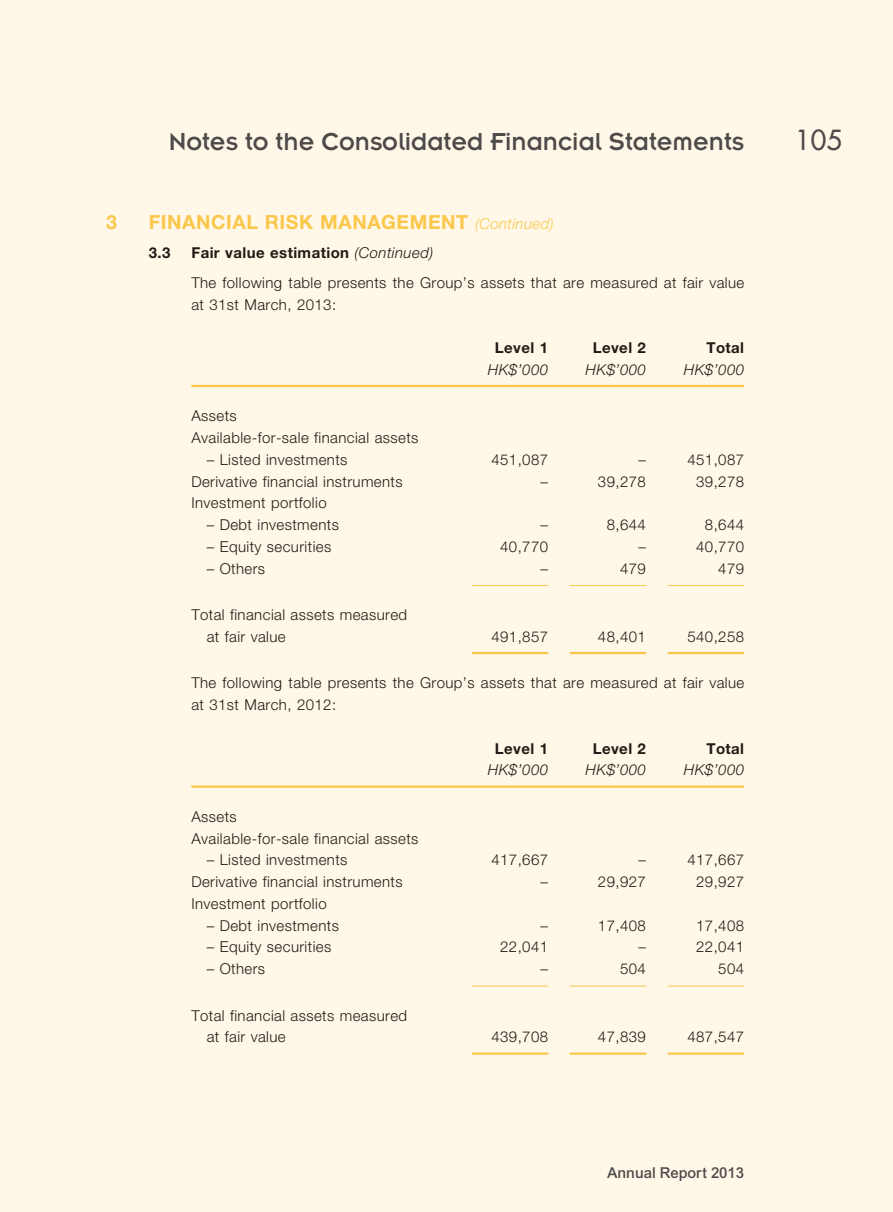
<style>
.page{position:relative;width:893px;height:1212px;background:#fff8e8}
.page>*{position:absolute;margin:0;border:0;box-sizing:border-box;transform-origin:0 0}
.t1{font:27px "Insignia LT Std";color:#4d4a4a}
.t2{font:500 27px "Futura Std";color:#4d4a4a}
.t3{font:700 19.5px "Helvetica Neue LT Std";letter-spacing:.03em;color:#fbc74b}
.t4{font:300 15px/21.8px "Helvetica Neue LT Std";letter-spacing:.03em;color:#231916}
.t5{font:italic 300 15px "Helvetica Neue LT Std";letter-spacing:.03em;color:#231916}
.t6{font:700 15px "Helvetica Neue LT Std";letter-spacing:.03em;color:#231916}
.t7{font:500 15px "Arial MT Std";color:#4d4a4a}
.s1{font-weight:300;font-style:italic;font-size:15px}
.s2{font-weight:700}
.s3{font-style:italic}
</style>
<div class="page">
<hr style="left:191px;top:385px;width:553px;height:2px;background:#fbc74b">
<hr style="left:472px;top:585px;width:76px;height:1px;background:#fbc74b">
<hr style="left:570px;top:585px;width:76px;height:1px;background:#fbc74b">
<hr style="left:668px;top:585px;width:76px;height:1px;background:#fbc74b">
<hr style="left:472px;top:652px;width:76px;height:2px;background:#fbc74b">
<hr style="left:570px;top:652px;width:76px;height:2px;background:#fbc74b">
<hr style="left:668px;top:652px;width:76px;height:2px;background:#fbc74b">
<hr style="left:191px;top:785px;width:553px;height:3px;background:#fbc74b">
<hr style="left:472px;top:986px;width:76px;height:1px;background:#fbc74b">
<hr style="left:570px;top:986px;width:76px;height:1px;background:#fbc74b">
<hr style="left:668px;top:986px;width:76px;height:1px;background:#fbc74b">
<hr style="left:472px;top:1052px;width:76px;height:3px;background:#fbc74b">
<hr style="left:570px;top:1052px;width:76px;height:3px;background:#fbc74b">
<hr style="left:668px;top:1052px;width:76px;height:3px;background:#fbc74b">
<h1 class="t1" style="left:169px;top:128px;width:577px">Notes to the Consolidated Financial Statements</h1>
<h1 class="t2" style="left:795px;top:123px;width:48px">105</h1>
<h2 class="t3" style="left:106px;top:210px;width:12px">3</h2>
<h2 class="t3" style="left:149px;top:210px;width:406px">FINANCIAL RISK MANAGEMENT <span class="s1">(Continued)</span></h2>
<p class="t6" style="left:149px;top:243px;width:23px">3.3</p>
<p class="t4" style="left:191px;top:237px;width:555px;line-height:30.3px"><span class="s2">Fair value estimation</span> <span class="s3">(Continued)<br></span>The following table presents the Group’s assets that are measured at fair value</p>
<p class="t4" style="left:191px;top:293px;width:146px">at 31st March, 2013:</p>
<p class="t6" style="left:495px;top:338px;width:55px">Level 1</p>
<p class="t6" style="left:593px;top:338px;width:55px">Level 2</p>
<p class="t6" style="left:706px;top:338px;width:39px">Total</p>
<p class="t5" style="left:488px;top:361px;width:62px">HK$’000</p>
<p class="t5" style="left:586px;top:361px;width:62px">HK$’000</p>
<p class="t5" style="left:684px;top:361px;width:62px">HK$’000</p>
<p class="t4" style="left:191px;top:405px;width:229px">Assets<br>Available-for-sale financial assets</p>
<p class="t4" style="left:207px;top:448px;width:142px">– Listed investments</p>
<p class="t4" style="left:491px;top:448px;width:58px">451,087</p>
<p class="t4" style="left:638px;top:448px;width:9px">–</p>
<p class="t4" style="left:687px;top:448px;width:58px">451,087</p>
<p class="t4" style="left:191px;top:470px;width:213px">Derivative financial instruments</p>
<p class="t4" style="left:541px;top:470px;width:9px">–</p>
<p class="t4" style="left:598px;top:470px;width:49px">39,278</p>
<p class="t4" style="left:696px;top:470px;width:49px">39,278</p>
<p class="t4" style="left:191px;top:492px;width:137px">Investment portfolio</p>
<p class="t4" style="left:207px;top:514px;width:134px">– Debt investments</p>
<p class="t4" style="left:541px;top:514px;width:9px">–</p>
<p class="t4" style="left:607px;top:514px;width:41px">8,644</p>
<p class="t4" style="left:705px;top:514px;width:41px">8,644</p>
<p class="t4" style="left:207px;top:535px;width:126px">– Equity securities</p>
<p class="t4" style="left:500px;top:535px;width:49px">40,770</p>
<p class="t4" style="left:638px;top:535px;width:9px">–</p>
<p class="t4" style="left:696px;top:535px;width:49px">40,770</p>
<p class="t4" style="left:207px;top:557px;width:60px">– Others</p>
<p class="t4" style="left:541px;top:557px;width:9px">–</p>
<p class="t4" style="left:620px;top:557px;width:27px">479</p>
<p class="t4" style="left:718px;top:557px;width:27px">479</p>
<p class="t4" style="left:207px;top:604px;width:202px;text-indent:-15px">Total financial assets measured at fair value</p>
<p class="t4" style="left:491px;top:625px;width:58px">491,857</p>
<p class="t4" style="left:598px;top:625px;width:49px">48,401</p>
<p class="t4" style="left:687px;top:625px;width:58px">540,258</p>
<p class="t4" style="left:191px;top:672px;width:555px">The following table presents the Group’s assets that are measured at fair value at 31st March, 2012:</p>
<p class="t6" style="left:495px;top:739px;width:55px">Level 1</p>
<p class="t6" style="left:593px;top:739px;width:55px">Level 2</p>
<p class="t6" style="left:706px;top:739px;width:39px">Total</p>
<p class="t5" style="left:488px;top:761px;width:62px">HK$’000</p>
<p class="t5" style="left:586px;top:761px;width:62px">HK$’000</p>
<p class="t5" style="left:684px;top:761px;width:62px">HK$’000</p>
<p class="t4" style="left:191px;top:805px;width:229px">Assets<br>Available-for-sale financial assets</p>
<p class="t4" style="left:207px;top:849px;width:142px">– Listed investments</p>
<p class="t4" style="left:491px;top:849px;width:58px">417,667</p>
<p class="t4" style="left:638px;top:849px;width:9px">–</p>
<p class="t4" style="left:687px;top:849px;width:58px">417,667</p>
<p class="t4" style="left:191px;top:871px;width:213px">Derivative financial instruments</p>
<p class="t4" style="left:541px;top:871px;width:9px">–</p>
<p class="t4" style="left:598px;top:871px;width:49px">29,927</p>
<p class="t4" style="left:696px;top:871px;width:49px">29,927</p>
<p class="t4" style="left:191px;top:892px;width:137px">Investment portfolio</p>
<p class="t4" style="left:207px;top:914px;width:134px">– Debt investments</p>
<p class="t4" style="left:541px;top:914px;width:9px">–</p>
<p class="t4" style="left:598px;top:914px;width:49px">17,408</p>
<p class="t4" style="left:696px;top:914px;width:49px">17,408</p>
<p class="t4" style="left:207px;top:936px;width:126px">– Equity securities</p>
<p class="t4" style="left:500px;top:936px;width:49px">22,041</p>
<p class="t4" style="left:638px;top:936px;width:9px">–</p>
<p class="t4" style="left:696px;top:936px;width:49px">22,041</p>
<p class="t4" style="left:207px;top:958px;width:60px">– Others</p>
<p class="t4" style="left:541px;top:958px;width:9px">–</p>
<p class="t4" style="left:620px;top:958px;width:27px">504</p>
<p class="t4" style="left:718px;top:958px;width:27px">504</p>
<p class="t4" style="left:207px;top:1004px;width:202px;text-indent:-15px">Total financial assets measured at fair value</p>
<p class="t4" style="left:491px;top:1026px;width:58px">439,708</p>
<p class="t4" style="left:598px;top:1026px;width:49px">47,839</p>
<p class="t4" style="left:687px;top:1026px;width:58px">487,547</p>
<p class="t7" style="left:607px;top:1164px;width:139px">Annual Report 2013</p>
</div>
